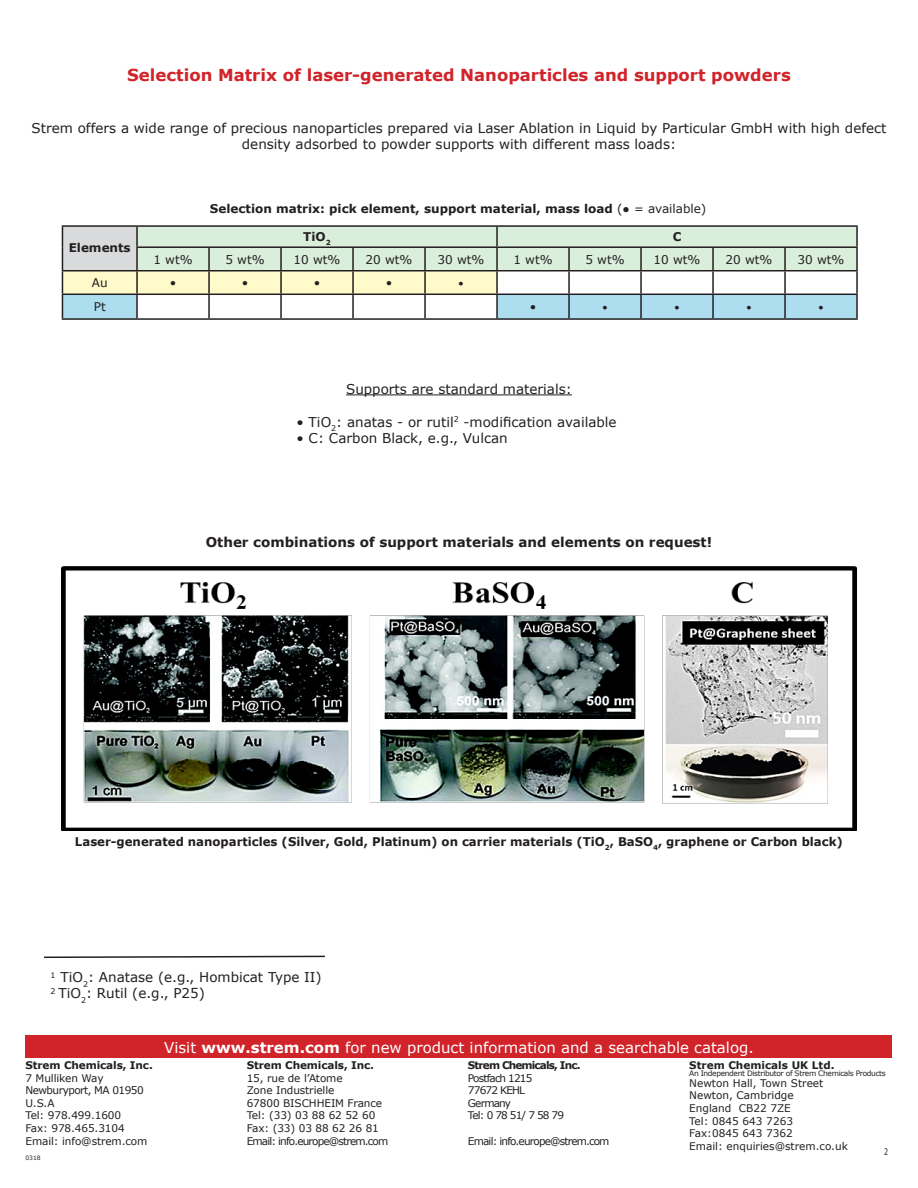
<style>
.page{position:relative;width:918px;height:1188px;background:#fff}
.page>*{position:absolute;margin:0;border:0;box-sizing:border-box;transform-origin:0 0}
.t1{font:700 16.5px "Verdana";color:#d1232a}
.t2{font:15px "Verdana";color:#fff}
.t3{font:13.5px/16.2px "Verdana";color:#231f20;text-align:center}
.t4{font:700 13.5px "Verdana";color:#231f20}
.t5{font:700 12px "Verdana";color:#231f20}
.t6{font:12px "Verdana";color:#231f20}
.t7{font:10.5px/12.6px "Verdana";letter-spacing:-.01em;color:#231f20}
.t8{font:10.5px/12.6px "Verdana";letter-spacing:-.08em;color:#231f20}
.t9{font:700 10.5px "Verdana";letter-spacing:-.01em;color:#231f20}
.t10{font:700 10.5px "Verdana";letter-spacing:-.08em;color:#231f20}
.t11{font:9px "Verdana";color:#231f20;scale:.7 1}
.t12{font:7.5px "Verdana";letter-spacing:-.045em;color:#231f20}
.t13{font:6px "Verdana";color:#231f20}
.s1{font-weight:400}
.s2{font-weight:700}
</style>
<div class="page">
<div style="left:26px;top:1036px;width:866px;height:22px;background:#d1232a"></div>
<hr style="left:62px;top:225px;width:75px;height:2px;background:#231f20">
<hr style="left:137px;top:225px;width:72px;height:2px;background:#231f20">
<hr style="left:209px;top:225px;width:72px;height:2px;background:#231f20">
<hr style="left:281px;top:225px;width:72px;height:2px;background:#231f20">
<hr style="left:353px;top:225px;width:72px;height:2px;background:#231f20">
<hr style="left:425px;top:225px;width:72px;height:2px;background:#231f20">
<hr style="left:497px;top:225px;width:72px;height:2px;background:#231f20">
<hr style="left:569px;top:225px;width:72px;height:2px;background:#231f20">
<hr style="left:641px;top:225px;width:72px;height:2px;background:#231f20">
<hr style="left:713px;top:225px;width:72px;height:2px;background:#231f20">
<hr style="left:785px;top:225px;width:73px;height:2px;background:#231f20">
<svg style="left:62px;top:226px;width:796px;height:92px"></svg>
<hr style="left:137px;top:294px;width:72px;height:1px;background:#231f20">
<hr style="left:136px;top:295px;width:2px;height:23px;background:#231f20">
<hr style="left:209px;top:294px;width:72px;height:1px;background:#231f20">
<hr style="left:208px;top:295px;width:2px;height:23px;background:#231f20">
<hr style="left:281px;top:294px;width:72px;height:1px;background:#231f20">
<hr style="left:280px;top:295px;width:2px;height:23px;background:#231f20">
<hr style="left:353px;top:294px;width:72px;height:1px;background:#231f20">
<hr style="left:352px;top:295px;width:2px;height:23px;background:#231f20">
<hr style="left:425px;top:294px;width:72px;height:1px;background:#231f20">
<hr style="left:424px;top:295px;width:2px;height:23px;background:#231f20">
<hr style="left:497px;top:294px;width:72px;height:1px;background:#231f20">
<hr style="left:496px;top:295px;width:2px;height:23px;background:#231f20">
<hr style="left:569px;top:294px;width:72px;height:1px;background:#231f20">
<hr style="left:568px;top:295px;width:2px;height:23px;background:#231f20">
<hr style="left:641px;top:294px;width:72px;height:1px;background:#231f20">
<hr style="left:640px;top:295px;width:2px;height:23px;background:#231f20">
<hr style="left:713px;top:294px;width:72px;height:1px;background:#231f20">
<hr style="left:712px;top:295px;width:2px;height:23px;background:#231f20">
<hr style="left:785px;top:294px;width:73px;height:1px;background:#231f20">
<hr style="left:784px;top:295px;width:2px;height:23px;background:#231f20">
<hr style="left:856px;top:295px;width:2px;height:23px;background:#231f20">
<hr style="left:62px;top:318px;width:75px;height:2px;background:#231f20">
<hr style="left:137px;top:318px;width:72px;height:2px;background:#231f20">
<hr style="left:209px;top:318px;width:72px;height:2px;background:#231f20">
<hr style="left:281px;top:318px;width:72px;height:2px;background:#231f20">
<hr style="left:353px;top:318px;width:72px;height:2px;background:#231f20">
<hr style="left:425px;top:318px;width:72px;height:2px;background:#231f20">
<hr style="left:497px;top:318px;width:72px;height:2px;background:#231f20">
<hr style="left:569px;top:318px;width:72px;height:2px;background:#231f20">
<hr style="left:641px;top:318px;width:72px;height:2px;background:#231f20">
<hr style="left:713px;top:318px;width:72px;height:2px;background:#231f20">
<hr style="left:785px;top:318px;width:73px;height:2px;background:#231f20">
<hr style="left:346px;top:395px;width:226px;height:1px;background:#231f20">
<svg style="left:44px;top:955px;width:281px;height:3px"></svg>
<img style="left:62px;top:566px;width:794px;height:265px">
<p class="t1" style="left:127px;top:63px;width:665px">Selection Matrix of laser-generated Nanoparticles and support powders</p>
<p class="t3" style="left:31px;top:120px;width:857px">Strem offers a wide range of precious nanoparticles prepared via Laser Ablation in Liquid by Particular GmbH with high defect density adsorbed to powder supports with different mass loads:</p>
<p class="t5" style="left:69px;top:239px;width:64px">Elements</p>
<p class="t5" style="left:210px;top:200px;width:498px">Selection matrix: pick element, support material, mass load <span class="s1">(● = available)</span></p>
<p class="t5" style="left:303px;top:228px;width:29px">TiO<sub>2</sub></p>
<p class="t5" style="left:673px;top:228px;width:10px">C</p>
<p class="t6" style="left:153px;top:251px;width:41px">1 wt%</p>
<p class="t6" style="left:225px;top:251px;width:41px">5 wt%</p>
<p class="t6" style="left:294px;top:251px;width:48px">10 wt%</p>
<p class="t6" style="left:366px;top:251px;width:48px">20 wt%</p>
<p class="t6" style="left:438px;top:251px;width:48px">30 wt%</p>
<p class="t6" style="left:513px;top:251px;width:41px">1 wt%</p>
<p class="t6" style="left:585px;top:251px;width:41px">5 wt%</p>
<p class="t6" style="left:654px;top:251px;width:48px">10 wt%</p>
<p class="t6" style="left:726px;top:251px;width:48px">20 wt%</p>
<p class="t6" style="left:798px;top:251px;width:48px">30 wt%</p>
<p class="t6" style="left:92px;top:274px;width:17px">Au</p>
<p class="t6" style="left:170px;top:274px;width:8px">•</p>
<p class="t6" style="left:242px;top:274px;width:8px">•</p>
<p class="t6" style="left:314px;top:274px;width:8px">•</p>
<p class="t6" style="left:386px;top:274px;width:8px">•</p>
<p class="t7" style="left:458px;top:276px;width:7px">•</p>
<p class="t6" style="left:94px;top:299px;width:13px">Pt</p>
<p class="t6" style="left:530px;top:299px;width:8px">•</p>
<p class="t7" style="left:602px;top:300px;width:7px">•</p>
<p class="t7" style="left:674px;top:300px;width:7px">•</p>
<p class="t7" style="left:746px;top:300px;width:7px">•</p>
<p class="t7" style="left:818px;top:300px;width:7px">•</p>
<p class="t3" style="left:346px;top:381px;width:227px">Supports are standard materials:</p>
<p class="t3" style="left:297px;top:414px;width:322px">• TiO<sub>2</sub>: anatas - or rutil<sup>2</sup> -modification available</p>
<p class="t3" style="left:297px;top:430px;width:213px">• C: Carbon Black, e.g., Vulcan</p>
<p class="t4" style="left:206px;top:533px;width:508px">Other combinations of support materials and elements on request!</p>
<p class="t5" style="left:75px;top:833px;width:769px">Laser-generated nanoparticles (Silver, Gold, Platinum) on carrier materials (TiO<sub>2</sub>, BaSO<sub>4</sub>, graphene or Carbon black)</p>
<p class="t3" style="left:51px;top:969px;width:273px"><sup>1</sup> TiO<sub>2</sub>: Anatase (e.g., Hombicat Type II)</p>
<p class="t3" style="left:51px;top:985px;width:156px"><sup>2</sup> TiO<sub>2</sub>: Rutil (e.g., P25)</p>
<p class="t9" style="left:26px;top:1058px;width:129px">Strem Chemicals, Inc.</p>
<p class="t7" style="left:26px;top:1071px;width:123px">7 Mulliken Way<br>Newburyport, MA 01950<br>U.S.A<br>Tel: 978.499.1600<br>Fax: 978.465.3104<br>Email: info@strem.com</p>
<p class="t13" style="left:26px;top:1154px;width:17px">0318</p>
<h2 class="t2" style="left:164px;top:1037px;width:591px">Visit <span class="s2">www.strem.com</span> for new product information and a searchable catalog.</h2>
<p class="t9" style="left:247px;top:1058px;width:129px">Strem Chemicals, Inc.</p>
<p class="t7" style="left:247px;top:1071px;width:143px">15, rue de l’Atome<br>Zone Industrielle<br>67800 BISCHHEIM France<br>Tel: (33) 03 88 62 52 60<br>Fax: (33) 03 88 62 26 81<br>Email: info.europe@strem.com</p>
<p class="t10" style="left:468px;top:1058px;width:114px">Strem Chemicals, Inc.</p>
<p class="t8" style="left:468px;top:1071px;width:98px">Postfach 1215<br>77672 KEHL<br>Germany<br>Tel: 0 78 51/ 7 58 79</p>
<p class="t8" style="left:468px;top:1134px;width:143px">Email: info.europe@strem.com</p>
<p class="t9" style="left:689px;top:1058px;width:147px">Strem Chemicals UK Ltd.</p>
<p class="t12" style="left:689px;top:1068px;width:198px">An Independent Distributor of Strem Chemicals Products</p>
<p class="t7" style="left:689px;top:1077px;width:160px">Newton Hall, Town Street<br>Newton, Cambridge<br>England CB22 7ZE<br>Tel: 0845 643 7263<br>Fax:0845 643 7362<br>Email: enquiries@strem.co.uk</p>
<p class="t11" style="left:884px;top:1146px;width:7px">2</p>
</div>
